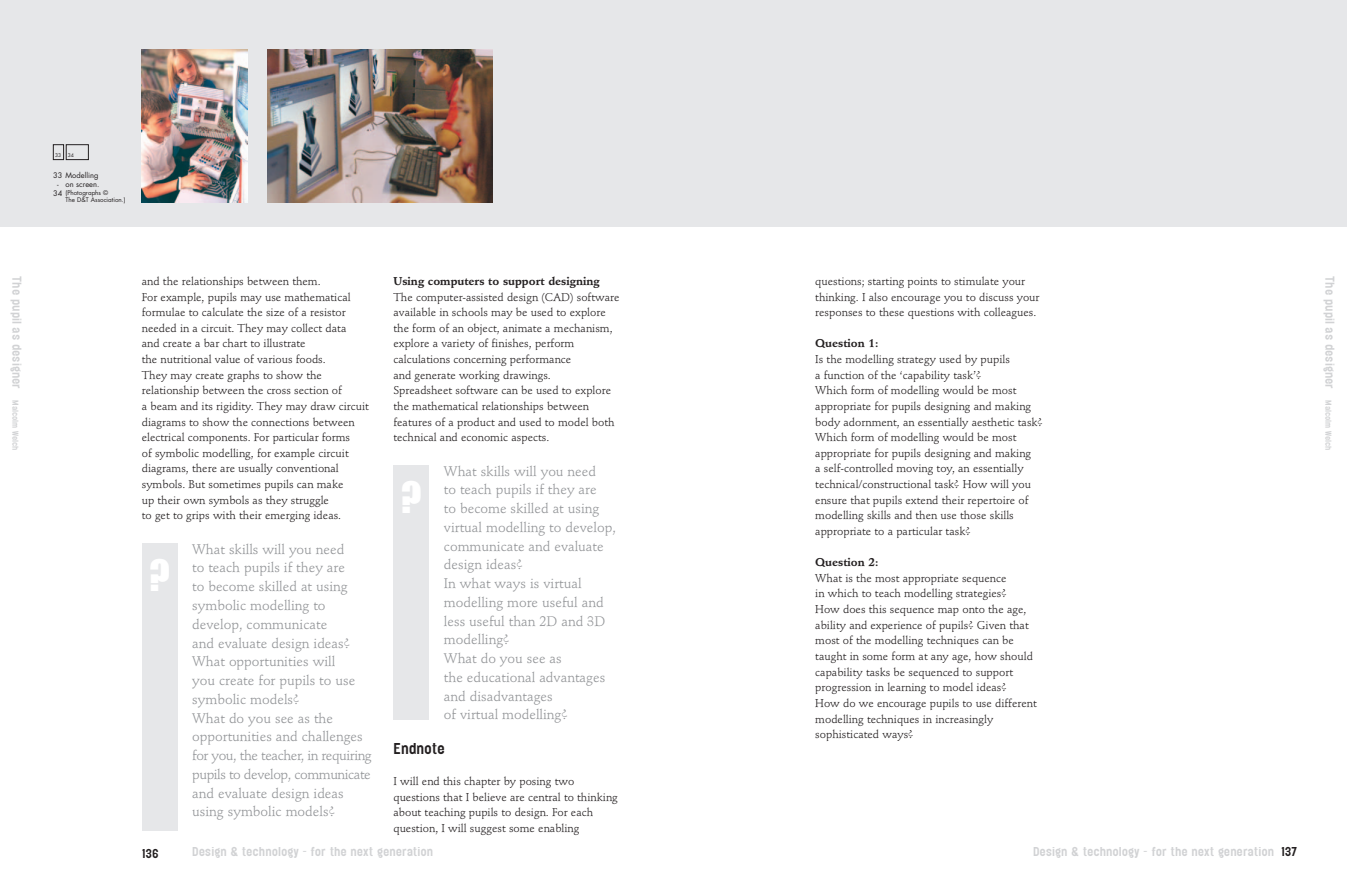
<style>
.page{position:relative;width:1347px;height:886px;background:#fff}
.page>*{position:absolute;margin:0;border:0;box-sizing:border-box;transform-origin:0 0}
.t1{font:40px "Impact";color:#fff}
.t2{font:13.75px/18.8px "Stempel Schneidler";color:#939598}
.t3{font:500 13.75px "Elephant";letter-spacing:-.01em;color:#231f20}
.t4{font:11.25px/15.6px "Stempel Schneidler";color:#231f20}
.t5{font:500 11.25px "Elephant";color:#d1d2d4}
.t6{font:700 11.25px "Stempel Schneidler";color:#231f20}
.t7{font:500 11.25px "Elephant";color:#231f20}
.t8{font:7.5px "Futura";color:#231f20}
.t9{font:6.25px/7.5px "Futura";color:#231f20}
.t10{font:5px "Futura";color:#231f20}
.s1{font-size:7.5px}
.s2{color:#231f20}
</style>
<div class="page">
<div style="left:673px;top:0;width:673px;height:227px;background:#e6e7e9"></div>
<div style="left:0;top:0;width:673px;height:227px;background:#e6e7e9"></div>
<div style="left:142px;top:543px;width:35px;height:288px;background:#e6e7e9"></div>
<img style="left:267px;top:50px;width:225px;height:152px">
<div style="left:393px;top:465px;width:36px;height:254px;background:#e6e7e9"></div>
<img style="left:142px;top:50px;width:106px;height:152px">
<div style="left:66px;top:145px;width:23px;height:15px;border:1px solid #231f20"></div>
<div style="left:53px;top:145px;width:11px;height:15px;border:1px solid #231f20"></div>
<p class="t5" style="left:22px;top:276px;width:176px;rotate:90deg">The pupil as designer <span class="s1">Malcolm Welch</span></p>
<p class="t10" style="left:55px;top:153px;width:8px">33</p>
<p class="t10" style="left:68px;top:153px;width:8px">34</p>
<p class="t8" style="left:53px;top:172px;width:47px">33 Modelling</p>
<p class="t8" style="left:57px;top:181px;width:3px">-</p>
<p class="t8" style="left:53px;top:190px;width:11px">34</p>
<p class="t8" style="left:66px;top:181px;width:35px">on screen.</p>
<p class="t9" style="left:66px;top:189px;width:61px">(Photographs ©<br>The D&amp;T Association.)</p>
<p class="t4" style="left:142px;top:274px;width:229px">and the relationships between them.<br>For example, pupils may use mathematical formulae to calculate the size of a resistor needed in a circuit. They may collect data<br>and create a bar chart to illustrate<br>the nutritional value of various foods.<br>They may create graphs to show the relationship between the cross section of<br>a beam and its rigidity. They may draw circuit diagrams to show the connections between electrical components. For particular forms<br>of symbolic modelling, for example circuit diagrams, there are usually conventional symbols. But sometimes pupils can make<br>up their own symbols as they struggle<br>to get to grips with their emerging ideas.</p>
<p class="t2" style="left:192px;top:541px;width:181px">What skills will you need<br>to teach pupils if they are<br>to become skilled at using symbolic modelling to develop, communicate<br>and evaluate design ideas?<br>What opportunities will<br>you create for pupils to use symbolic models?<br>What do you see as the opportunities and challenges for you, the teacher, in requiring pupils to develop, communicate and evaluate design ideas using symbolic models?</p>
<h1 class="t1" style="left:149px;top:553px;width:22px">?</h1>
<p class="t6" style="left:393px;top:276px;width:208px">Using computers to support designing</p>
<p class="t4" style="left:393px;top:290px;width:227px">The computer-assisted design (CAD) software available in schools may be used to explore the form of an object, animate a mechanism, explore a variety of finishes, perform calculations concerning performance<br>and generate working drawings.<br>Spreadsheet software can be used to explore the mathematical relationships between features of a product and used to model both technical and economic aspects.</p>
<p class="t2" style="left:444px;top:463px;width:173px">What skills will you need<br>to teach pupils if they are<br>to become skilled at using virtual modelling to develop, communicate and evaluate design ideas?<br>In what ways is virtual modelling more useful and less useful than 2D and 3D modelling?<br>What do you see as<br>the educational advantages and disadvantages<br>of virtual modelling?</p>
<p class="t3" style="left:393px;top:743px;width:53px">Endnote</p>
<p class="t4" style="left:393px;top:774px;width:226px">I will end this chapter by posing two questions that I believe are central to thinking about teaching pupils to design. For each question, I will suggest some enabling</p>
<h1 class="t1" style="left:400px;top:475px;width:22px">?</h1>
<p class="t7" style="left:142px;top:848px;width:18px">136</p>
<p class="t5" style="left:192px;top:847px;width:242px">Design &amp; technology - for the next generation</p>
<p class="t4" style="left:815px;top:274px;width:226px">questions; starting points to stimulate your thinking. I also encourage you to discuss your responses to these questions with colleagues.</p>
<p class="t6" style="left:815px;top:339px;width:65px">Question 1:</p>
<p class="t4" style="left:815px;top:352px;width:229px">Is the modelling strategy used by pupils<br>a function of the ‘capability task’?<br>Which form of modelling would be most appropriate for pupils designing and making body adornment, an essentially aesthetic task?<br>Which form of modelling would be most appropriate for pupils designing and making<br>a self-controlled moving toy, an essentially technical/constructional task? How will you ensure that pupils extend their repertoire of modelling skills and then use those skills appropriate to a particular task?</p>
<p class="t6" style="left:815px;top:558px;width:65px">Question 2:</p>
<p class="t4" style="left:815px;top:571px;width:223px">What is the most appropriate sequence<br>in which to teach modelling strategies?<br>How does this sequence map onto the age, ability and experience of pupils? Given that most of the modelling techniques can be taught in some form at any age, how should capability tasks be sequenced to support progression in learning to model ideas?<br>How do we encourage pupils to use different modelling techniques in increasingly sophisticated ways?</p>
<p class="t5" style="left:1334px;top:276px;width:176px;rotate:90deg">The pupil as designer <span class="s1">Malcolm Welch</span></p>
<p class="t5" style="left:1033px;top:847px;width:266px">Design &amp; technology - for the next generation <span class="s2">137</span></p>
</div>
